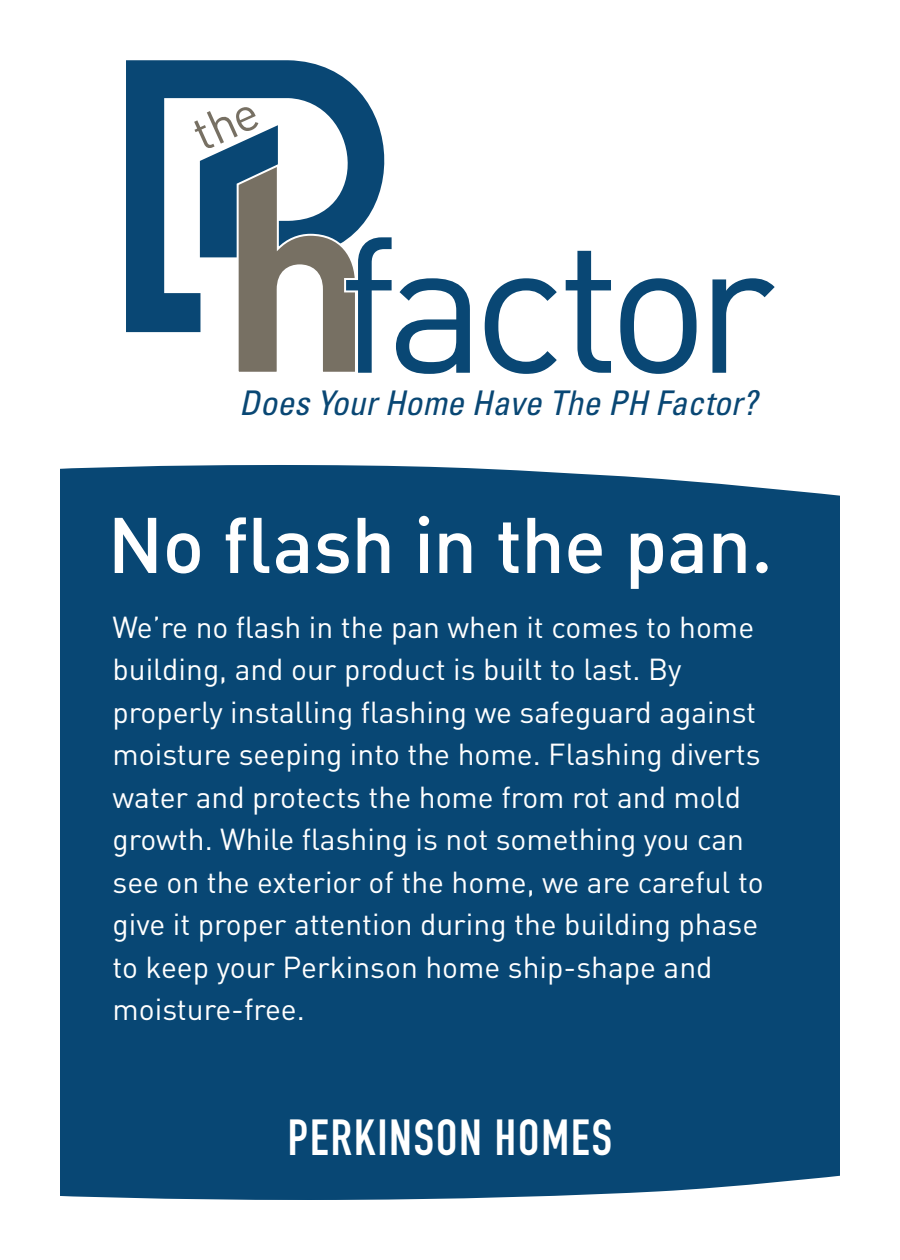
<style>
.page{position:relative;width:900px;height:1260px;background:#fff}
.page>*{position:absolute;margin:0;border:0;box-sizing:border-box;transform-origin:0 0}
.t1{font:77.5px "DIN Medium Alternate";letter-spacing:-.01em;color:#fff}
.t2{font:50px "DIN Engschrift Std";letter-spacing:.04em;color:#fff}
.t3{font:italic condensed 34px "Univers LT Std";color:#094774}
.t4{font:30px/42.5px "DIN";color:#fff}
</style>
<div class="page">
<svg style="left:126px;top:60px;width:259px;height:272px;fill:#094774"></svg>
<svg style="left:236px;top:162px;width:234px;height:212px"></svg>
<svg style="left:485px;top:278px;width:72px;height:96px"></svg>
<svg style="left:566px;top:251px;width:45px;height:122px"></svg>
<svg style="left:620px;top:278px;width:77px;height:96px"></svg>
<svg style="left:712px;top:278px;width:63px;height:95px"></svg>
<div style="left:60px;top:465px;width:780px;height:735px;background:#084774"></div>
<svg style="left:191px;top:104px;width:69px;height:47px"></svg>
<p class="t3" style="left:239px;top:381px;width:520px">Does Your Home Have The PH Factor?</p>
<p class="t1" style="left:108px;top:493px;width:667px">No flash in the pan.</p>
<p class="t4" style="left:112px;top:606px;width:653px">We’re no flash in the pan when it comes to home building, and our product is built to last. By properly installing flashing we safeguard against moisture seeping into the home. Flashing diverts water and protects the home from rot and mold growth. While flashing is not something you can see on the exterior of the home, we are careful to give it proper attention during the building phase to keep your Perkinson home ship-shape and moisture-free.</p>
<p class="t2" style="left:288px;top:1109px;width:326px">PERKINSON HOMES</p>
</div>
